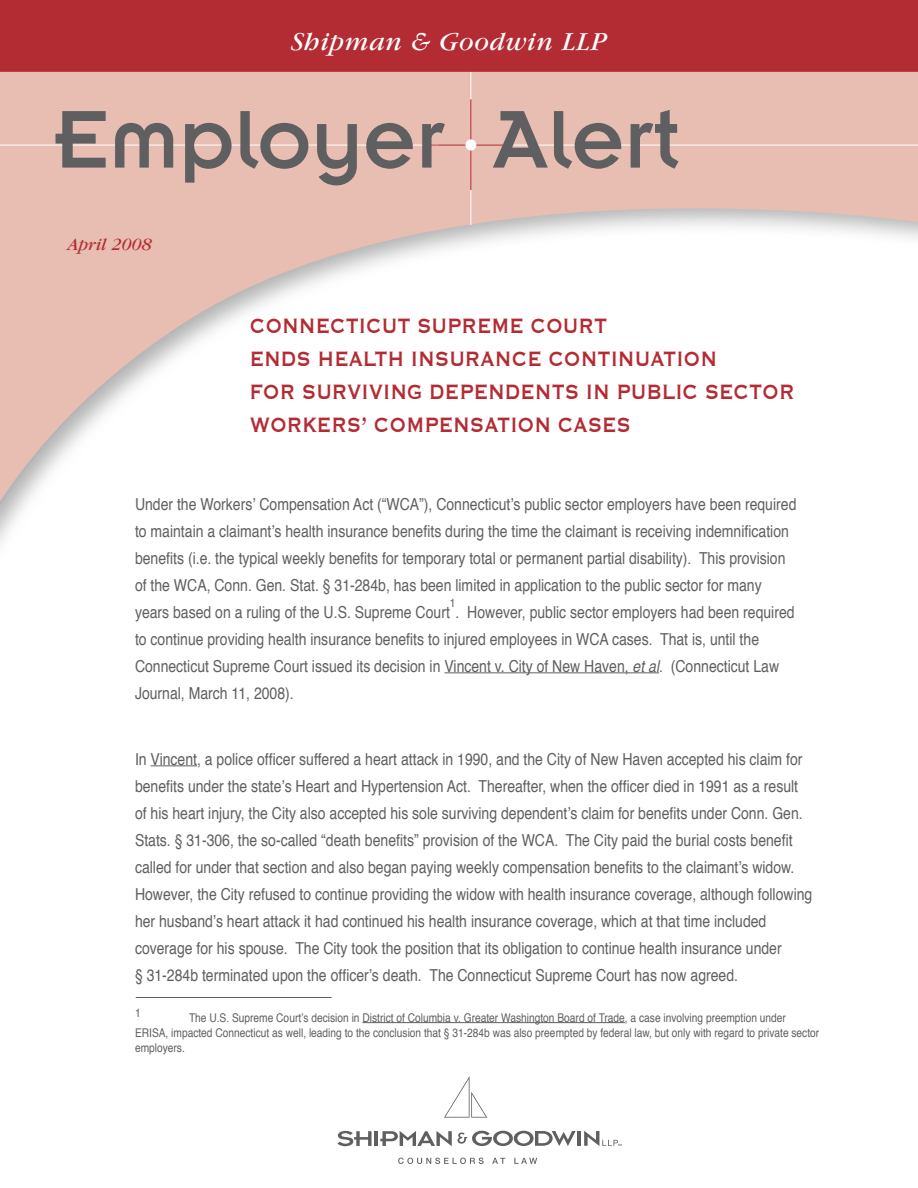
<style>
.page{position:relative;width:918px;height:1188px;background:#fff}
.page>*{position:absolute;margin:0;border:0;box-sizing:border-box;transform-origin:0 0}
.t1{font:90px "Insignia";color:#5f5f62}
.Disclaimer{font:27px/33px "Copperplate";color:#b32b33;scale:.8 1}
.t2{font:italic 27px "Garamond";letter-spacing:.025em;color:#fff}
.t3{font:italic 18px "Garamond";color:#b32b33}
.Disclaimer-2{font:16.5px/27px "Helvetica";color:#5f5f62;scale:.85 1}
.Disclaimer-3{font:12px/15px "Helvetica";color:#5f5f62;scale:.85 1}
.s1{font-style:italic}
</style>
<div class="page">
<svg style="left:0;top:72px;width:918px;height:470px"></svg>
<hr style="left:470px;top:64px;width:1px;height:35px;background:#fff">
<hr style="left:0;top:145px;width:439px;height:1px;background:#fff">
<hr style="left:470px;top:99px;width:1px;height:91px;background:#b32b33">
<hr style="left:429px;top:145px;width:78px;height:1px;background:#b32b33">
<div style="left:0;top:0;width:918px;height:72px;background:#b32b33"></div>
<hr style="left:507px;top:145px;width:411px;height:1px;background:#fff">
<hr style="left:470px;top:190px;width:1px;height:35px;background:#fff">
<div style="left:466px;top:140px;width:10px;height:10px;background:#fff;border-radius:50%"></div>
<div style="left:465px;top:139px;width:11px;height:12px;border:1px solid #fff;border-radius:50%"></div>
<svg style="left:444px;top:1076px;width:43px;height:42px"></svg>
<svg style="left:398px;top:1158px;width:86px;height:6px"></svg>
<svg style="left:492px;top:1158px;width:13px;height:6px"></svg>
<svg style="left:514px;top:1158px;width:23px;height:6px"></svg>
<hr style="left:577px;top:1131px;width:4px;height:15px;background:#5f5f62">
<svg style="left:337px;top:1131px;width:35px;height:15px"></svg>
<hr style="left:375px;top:1131px;width:3px;height:15px;background:#5f5f62">
<svg style="left:380px;top:1131px;width:72px;height:15px"></svg>
<svg style="left:458px;top:1131px;width:118px;height:15px"></svg>
<svg style="left:584px;top:1131px;width:38px;height:15px"></svg>
<hr style="left:444px;top:672px;width:215px;height:1px;background:#5f5f62">
<hr style="left:151px;top:765px;width:46px;height:1px;background:#5f5f62">
<hr style="left:362px;top:1022px;width:263px;height:1px;background:#5f5f62">
<hr style="left:136px;top:997px;width:196px;height:1px;background:#5f5f62">
<p class="t2" style="left:291px;top:28px;width:317px">Shipman &amp; Goodwin LLP</p>
<p class="t1" style="left:54px;top:93px;width:627px">Employer Alert</p>
<p class="t3" style="left:68px;top:235px;width:86px">April 2008</p>
<p class="Disclaimer" style="left:250px;top:307px;width:683px">Connecticut Supreme Court<br>Ends Health I nsurance Continuation<br>for Surviving Dependents in Public Sector Workers’ Compensation Cases</p>
<p class="Disclaimer-2" style="left:135px;top:491px;width:780px">Under the Workers’ Compensation Act (“WCA”), Connecticut’s public sector employers have been required to maintain a claimant’s health insurance benefits during the time the claimant is receiving indemnification benefits (i.e. the typical weekly benefits for temporary total or permanent partial disability). This provision of the WCA, Conn. Gen. Stat. § 31-284b, has been limited in application to the public sector for many years based on a ruling of the U.S. Supreme Court . However, public sector employers had been required</p>
<p class="Disclaimer-3" style="left:450px;top:596px;width:8px">1</p>
<p class="Disclaimer-2" style="left:135px;top:626px;width:759px">to continue providing health insurance benefits to injured employees in WCA cases. That is, until the<br>Connecticut Supreme Court issued its decision in Vincent v. City of New Haven, <span class="s1">et al</span>. (Connecticut Law<br>Journal, March 11, 2008).</p>
<p class="Disclaimer-2" style="left:135px;top:746px;width:798px">In Vincent, a police officer suffered a heart attack in 1990, and the City of New Haven accepted his claim for benefits under the state’s Heart and Hypertension Act. Thereafter, when the officer died in 1991 as a result of his heart injury, the City also accepted his sole surviving dependent’s claim for benefits under Conn. Gen.<br>Stats. § 31-306, the so-called “death benefits” provision of the WCA. The City paid the burial costs benefit called for under that section and also began paying weekly compensation benefits to the claimant’s widow.<br>However, the City refused to continue providing the widow with health insurance coverage, although following her husband’s heart attack it had continued his health insurance coverage, which at that time included coverage for his spouse. The City took the position that its obligation to continue health insurance under<br>§ 31-284b terminated upon the officer’s death. The Connecticut Supreme Court has now agreed.</p>
<p class="Disclaimer-3" style="left:135px;top:1006px;width:8px">1</p>
<p class="Disclaimer-3" style="left:135px;top:1010px;width:807px;text-indent:54px">The U.S. Supreme Court’s decision in District of Columbia v. Greater Washington Board of Trade, a case involving preemption under<br>ERISA, impacted Connecticut as well, leading to the conclusion that § 31-284b was also preempted by federal law, but only with regard to private sector employers.</p>
</div>
